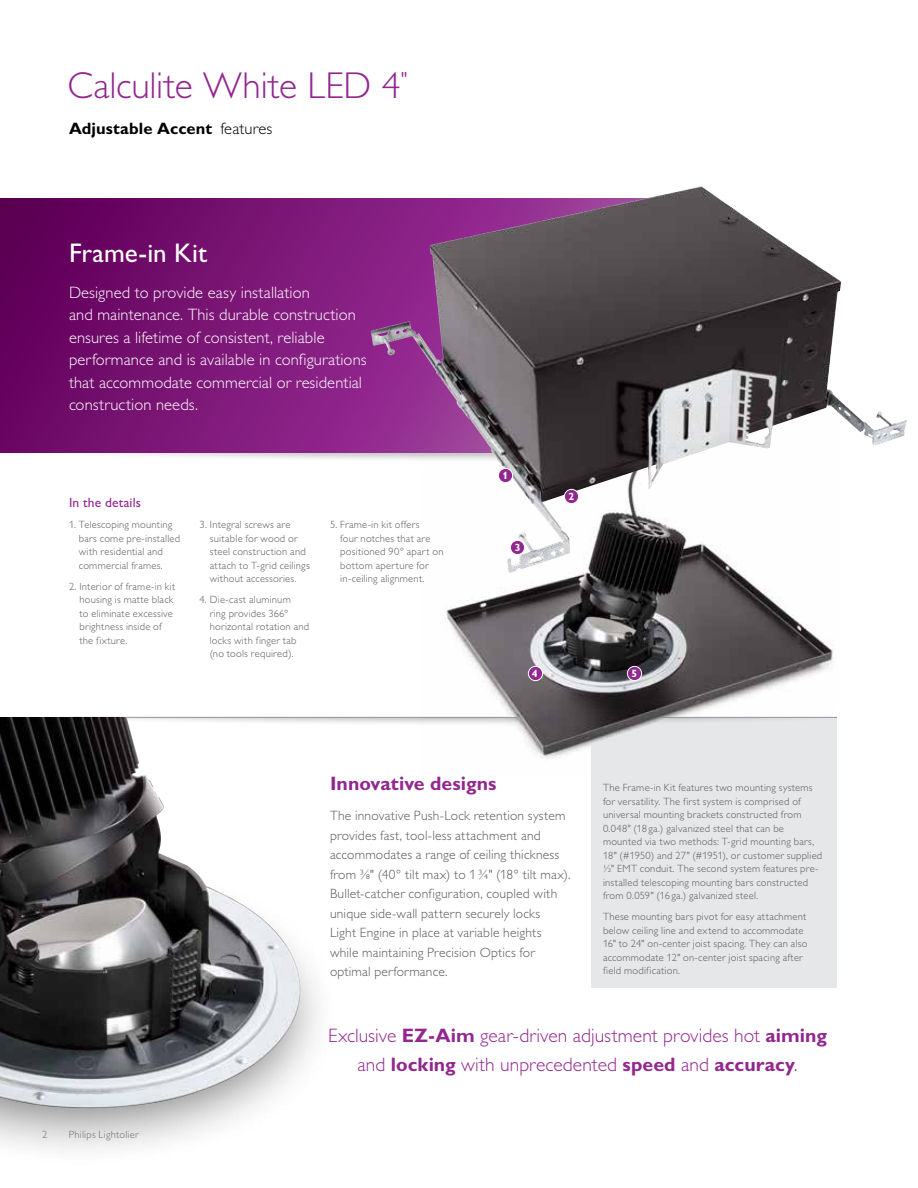
<style>
.page{position:relative;width:918px;height:1188px;background:#fff}
.page>*{position:absolute;margin:0;border:0;box-sizing:border-box;transform-origin:0 0}
.t1{font:300 37.5px "Gill Sans Alt One";letter-spacing:-.005em;color:#92278f}
.t2{font:27px "Gill Sans Alt One";color:#fff}
.t3{font:300 19.5px/28.5px "Gill Sans Alt One";letter-spacing:.005em;color:#92278f;text-align:center}
.t4{font:700 19.5px "Gill Sans Alt One";color:#92278f}
.t5{font:300 16.5px/22.5px "Gill Sans Alt One";letter-spacing:.005em;color:#fff}
.t6{font:700 16.5px "Gill Sans Alt One";letter-spacing:.005em;color:#000}
.t7{font:300 13.5px/19.5px "Gill Sans Alt One";letter-spacing:.015em;color:#58595b}
.t8{font:13.5px "Gill Sans Alt One";letter-spacing:.015em;color:#92278f}
.t9{font:300 10.5px/13.5px "Gill Sans Alt One";letter-spacing:.025em;color:#58595b}
.t10{font:300 10.5px "Gill Sans Alt One";letter-spacing:.02em;color:#6d6e71}
.t11{font:700 10.5px "Gill Sans Alt One";color:#fff}
.s1{font-weight:300}
.s2{font-weight:700}
</style>
<div class="page">
<div style="left:591px;top:718px;width:246px;height:270px;background:#e6e7e8"></div>
<div style="left:0;top:859px;width:340px;height:310px;background:#000;opacity:.5"></div>
<div style="left:50px;top:444px;width:806px;height:19px;background:#000;opacity:.3"></div>
<svg style="left:0;top:198px;width:370px;height:255px;background:#761171"></svg>
<div style="left:35px;top:708px;width:824px;height:19px;background:#000;opacity:.3"></div>
<div style="left:39px;top:702px;width:828px;height:15px;background:#fff"></div>
<hr style="left:69px;top:717px;width:768px;height:1px;background:#939598">
<img style="left:447px;top:573px;width:385px;height:182px">
<img style="left:370px;top:186px;width:537px;height:387px">
<div style="left:564px;top:489px;width:15px;height:15px;background:#92278f;border-radius:50%"></div>
<div style="left:564px;top:489px;width:15px;height:15px;border:1px solid #fff;border-radius:50%"></div>
<div style="left:498px;top:468px;width:15px;height:15px;background:#92278f;border-radius:50%"></div>
<div style="left:498px;top:468px;width:15px;height:15px;border:1px solid #fff;border-radius:50%"></div>
<div style="left:528px;top:666px;width:15px;height:15px;background:#92278f;border-radius:50%"></div>
<div style="left:528px;top:666px;width:15px;height:15px;border:1px solid #fff;border-radius:50%"></div>
<div style="left:627px;top:666px;width:15px;height:15px;background:#92278f;border-radius:50%"></div>
<div style="left:627px;top:666px;width:15px;height:15px;border:1px solid #fff;border-radius:50%"></div>
<div style="left:837px;top:702px;width:81px;height:30px;background:#fff"></div>
<div style="left:510px;top:540px;width:15px;height:15px;background:#92278f;border-radius:50%"></div>
<div style="left:510px;top:540px;width:15px;height:15px;border:1px solid #fff;border-radius:50%"></div>
<img style="left:0;top:717px;width:308px;height:394px">
<h1 class="t1" style="left:68px;top:61px;width:341px">Calculite White LED 4<sup>"</sup></h1>
<h3 class="t6" style="left:69px;top:118px;width:205px">Adjustable Accent <span class="s1">features</span></h3>
<h2 class="t2" style="left:69px;top:234px;width:140px">Frame-in Kit</h2>
<p class="t5" style="left:69px;top:281px;width:299px">Designed to provide easy installation<br>and maintenance. This durable construction ensures a lifetime of consistent, reliable performance and is available in configurations that accommodate commercial or residential construction needs.</p>
<p class="t8" style="left:69px;top:494px;width:74px">In the details</p>
<p class="t9" style="left:79px;top:518px;width:103px;text-indent:-10px">1. Telescoping mounting bars come pre-installed with residential and commercial frames.</p>
<p class="t9" style="left:79px;top:580px;width:98px;text-indent:-10px">2. Interior of frame-in kit housing is matte black to eliminate excessive brightness inside of the fixture.</p>
<p class="t9" style="left:210px;top:518px;width:101px;text-indent:-10px">3. Integral screws are suitable for wood or steel construction and attach to T-grid ceilings without accessories.</p>
<p class="t9" style="left:210px;top:593px;width:101px;text-indent:-10px">4. Die-cast aluminum ring provides 366° horizontal rotation and locks with finger tab (no tools required).</p>
<p class="t9" style="left:340px;top:518px;width:105px;text-indent:-10px">5. Frame-in kit offers<br>four notches that are positioned 90° apart on bottom aperture for in-ceiling alignment.</p>
<p class="t11" style="left:503px;top:468px;width:7px">1</p>
<p class="t11" style="left:515px;top:540px;width:7px">3</p>
<p class="t11" style="left:569px;top:489px;width:7px">2</p>
<p class="t11" style="left:532px;top:666px;width:7px">4</p>
<p class="t11" style="left:632px;top:666px;width:7px">5</p>
<h3 class="t4" style="left:330px;top:771px;width:168px">Innovative designs</h3>
<p class="t7" style="left:330px;top:806px;width:242px">The innovative Push-Lock retention system provides fast, tool-less attachment and accommodates a range of ceiling thickness from ⅜" (40° tilt max) to 1¾" (18° tilt max).<br>Bullet-catcher configuration, coupled with unique side-wall pattern securely locks<br>Light Engine in place at variable heights while maintaining Precision Optics for optimal performance.</p>
<p class="t9" style="left:603px;top:781px;width:221px">The Frame-in Kit features two mounting systems for versatility. The first system is comprised of universal mounting brackets constructed from 0.048" (18ga.) galvanized steel that can be mounted via two methods: T-grid mounting bars, 18" (#1950) and 27" (#1951), or customer supplied ½" EMT conduit. The second system features pre&shy;installed telescoping mounting bars constructed from 0.059" (16ga.) galvanized steel.</p>
<p class="t9" style="left:603px;top:910px;width:206px">These mounting bars pivot for easy attachment below ceiling line and extend to accommodate 16" to 24" on-center joist spacing. They can also accommodate 12" on-center joist spacing after field modification.</p>
<p class="t10" style="left:42px;top:1128px;width:7px">2</p>
<p class="t10" style="left:69px;top:1128px;width:71px">Philips Lightolier</p>
<h3 class="t3" style="left:328px;top:1022px;width:500px">Exclusive <span class="s2">EZ-Aim</span> gear-driven adjustment provides hot <span class="s2">aiming </span>and <span class="s2">locking</span> with unprecedented <span class="s2">speed</span> and <span class="s2">accuracy</span>.</h3>
</div>
